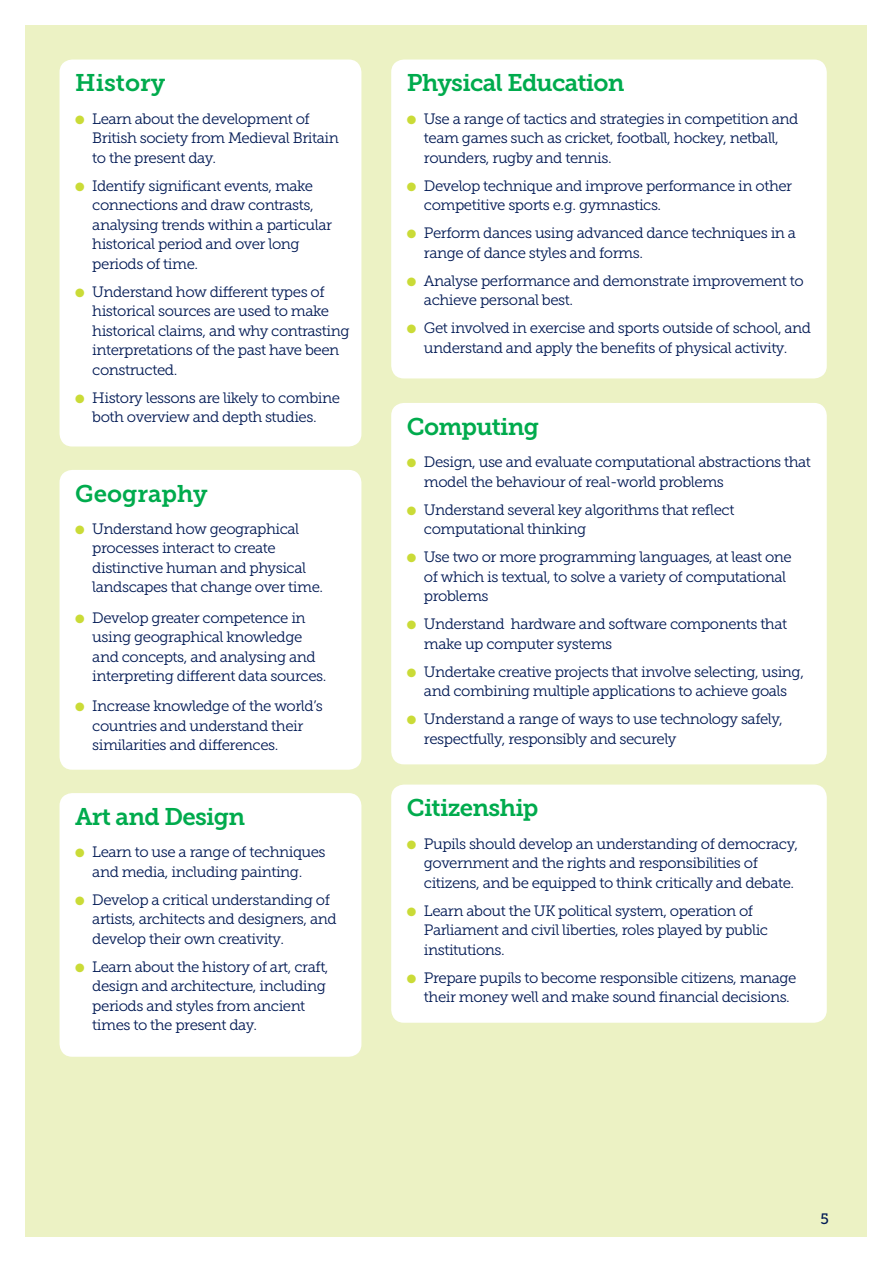
<style>
.page{position:relative;width:893px;height:1263px;background:#fff}
.page>*{position:absolute;margin:0;border:0;box-sizing:border-box;transform-origin:0 0}
.t1{font:24px "Museo Slab 700";letter-spacing:-.03em;color:#00ab4d}
.t2{font:24px "Museo Slab 700";color:#00ab4d}
.t3{font:15px/19.5px "Museo Slab 300";letter-spacing:-.03em;color:#001954}
.t4{font:15px "Museo Slab 500";color:#001954}
.s1{color:#cadb37}
</style>
<div class="page">
<div style="left:26px;top:26px;width:841px;height:1211px;background:#ecf2c4"></div>
<div style="left:60px;top:60px;width:301px;height:386px;background:#fff;border-radius:13px"></div>
<div style="left:391px;top:60px;width:436px;height:318px;background:#fff;border-radius:13px"></div>
<div style="left:391px;top:403px;width:436px;height:361px;background:#fff;border-radius:13px"></div>
<div style="left:391px;top:784px;width:436px;height:239px;background:#fff;border-radius:13px"></div>
<div style="left:60px;top:470px;width:301px;height:300px;background:#fff;border-radius:13px"></div>
<div style="left:60px;top:793px;width:301px;height:264px;background:#fff;border-radius:13px"></div>
<h1 class="t2" style="left:75px;top:69px;width:92px">History</h1>
<p class="t3" style="left:92px;top:109px;width:248px;text-indent:-17px"><span class="s1">●</span> Learn about the development of<br>British society from Medieval Britain to the present day.</p>
<p class="t3" style="left:92px;top:176px;width:241px;text-indent:-17px"><span class="s1">●</span> Identify significant events, make connections and draw contrasts, analysing trends within a particular historical period and over long periods of time.</p>
<p class="t3" style="left:92px;top:282px;width:259px;text-indent:-17px"><span class="s1">●</span> Understand how different types of historical sources are used to make historical claims, and why contrasting interpretations of the past have been constructed.</p>
<p class="t3" style="left:75px;top:388px;width:266px;text-align:center"><span class="s1">●</span> History lessons are likely to combine both overview and depth studies.</p>
<h1 class="t2" style="left:75px;top:480px;width:134px">Geography</h1>
<p class="t3" style="left:92px;top:519px;width:232px;text-indent:-17px"><span class="s1">●</span> Understand how geographical processes interact to create distinctive human and physical landscapes that change over time.</p>
<p class="t3" style="left:92px;top:608px;width:236px;text-indent:-17px"><span class="s1">●</span> Develop greater competence in using geographical knowledge and concepts, and analysing and interpreting different data sources.</p>
<p class="t3" style="left:92px;top:696px;width:232px;text-indent:-17px"><span class="s1">●</span> Increase knowledge of the world’s countries and understand their similarities and differences.</p>
<h1 class="t1" style="left:75px;top:803px;width:171px">Art and Design</h1>
<p class="t3" style="left:75px;top:842px;width:252px;text-align:center"><span class="s1">●</span> Learn to use a range of techniques and media, including painting.</p>
<p class="t3" style="left:92px;top:890px;width:246px;text-indent:-17px"><span class="s1">●</span> Develop a critical understanding of artists, architects and designers, and develop their own creativity.</p>
<p class="t3" style="left:92px;top:957px;width:238px;text-indent:-17px"><span class="s1">●</span> Learn about the history of art, craft, design and architecture, including periods and styles from ancient times to the present day.</p>
<h1 class="t1" style="left:407px;top:69px;width:219px">Physical Education</h1>
<p class="t3" style="left:424px;top:109px;width:376px;text-indent:-17px"><span class="s1">●</span> Use a range of tactics and strategies in competition and team games such as cricket, football, hockey, netball, rounders, rugby and tennis.</p>
<p class="t3" style="left:424px;top:176px;width:370px;text-indent:-17px"><span class="s1">●</span> Develop technique and improve performance in other competitive sports e.g. gymnastics.</p>
<p class="t3" style="left:424px;top:223px;width:374px;text-indent:-17px"><span class="s1">●</span> Perform dances using advanced dance techniques in a range of dance styles and forms.</p>
<p class="t3" style="left:424px;top:271px;width:381px;text-indent:-17px"><span class="s1">●</span> Analyse performance and demonstrate improvement to achieve personal best.</p>
<p class="t3" style="left:407px;top:318px;width:406px;text-align:center"><span class="s1">●</span> Get involved in exercise and sports outside of school, and understand and apply the benefits of physical activity.</p>
<h1 class="t1" style="left:407px;top:413px;width:134px">Computing</h1>
<p class="t3" style="left:424px;top:452px;width:388px;text-indent:-17px"><span class="s1">●</span> Design, use and evaluate computational abstractions that model the behaviour of real-world problems</p>
<p class="t3" style="left:424px;top:500px;width:312px;text-indent:-17px"><span class="s1">●</span> Understand several key algorithms that reflect computational thinking</p>
<p class="t3" style="left:424px;top:547px;width:369px;text-indent:-17px"><span class="s1">●</span> Use two or more programming languages, at least one of which is textual, to solve a variety of computational problems</p>
<p class="t3" style="left:424px;top:614px;width:365px;text-indent:-17px"><span class="s1">●</span> Understand hardware and software components that make up computer systems</p>
<p class="t3" style="left:407px;top:662px;width:399px;text-align:center"><span class="s1">●</span> Undertake creative projects that involve selecting, using, and combining multiple applications to achieve goals</p>
<p class="t3" style="left:424px;top:709px;width:360px;text-indent:-17px"><span class="s1">●</span> Understand a range of ways to use technology safely, respectfully, responsibly and securely</p>
<h1 class="t1" style="left:407px;top:794px;width:133px">Citizenship</h1>
<p class="t3" style="left:424px;top:834px;width:376px;text-indent:-17px"><span class="s1">●</span> Pupils should develop an understanding of democracy, government and the rights and responsibilities of citizens, and be equipped to think critically and debate.</p>
<p class="t3" style="left:424px;top:901px;width:346px;text-indent:-17px"><span class="s1">●</span> Learn about the UK political system, operation of<br>Parliament and civil liberties, roles played by public institutions.</p>
<p class="t3" style="left:424px;top:968px;width:374px;text-indent:-17px"><span class="s1">●</span> Prepare pupils to become responsible citizens, manage their money well and make sound financial decisions.</p>
<p class="t4" style="left:821px;top:1211px;width:10px">5</p>
</div>
